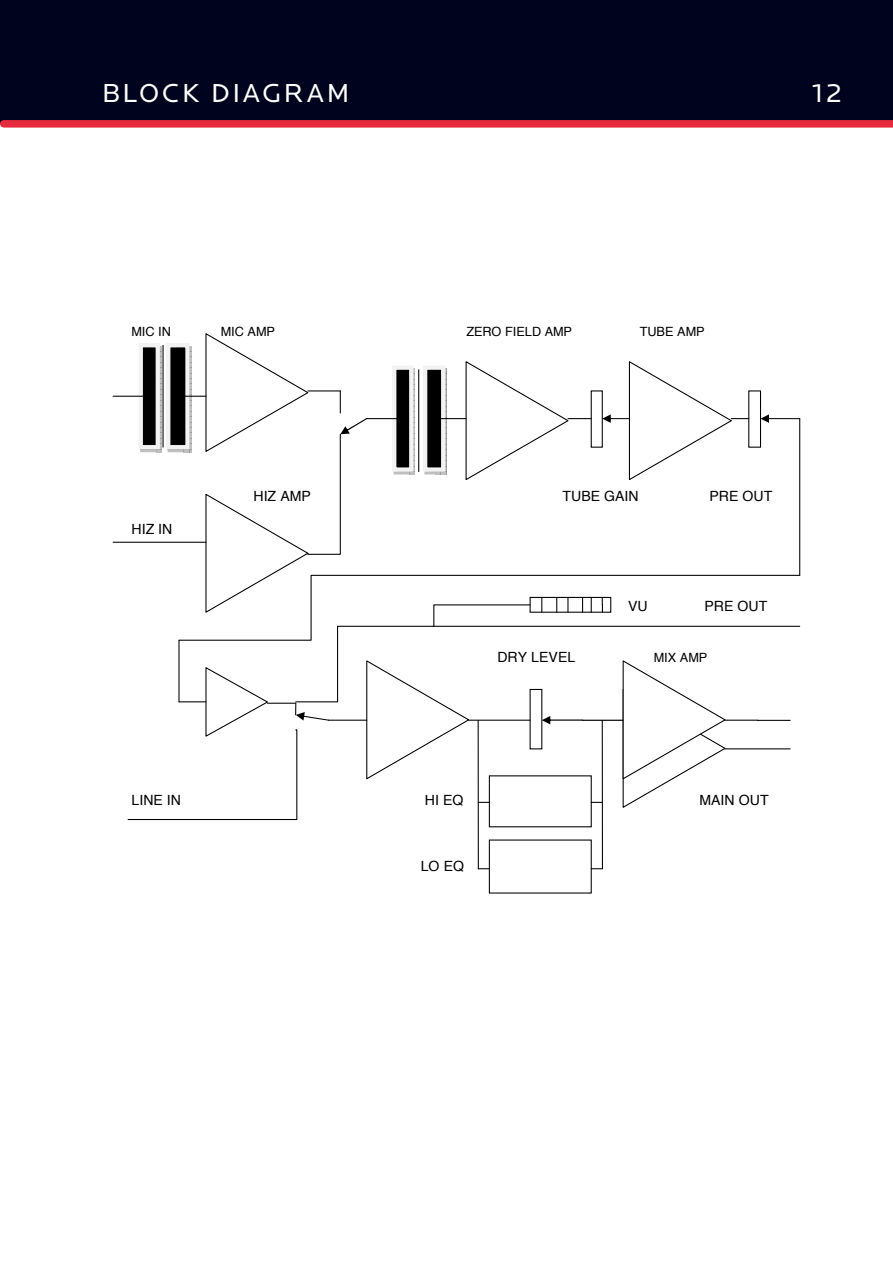
<style>
.page{position:relative;width:893px;height:1263px;background:#fff}
.page>*{position:absolute;margin:0;border:0;box-sizing:border-box;transform-origin:0 0}
.t1{font:27px "Locator";color:#fff}
.t2{font:14.1px "Helvetica";color:#000}
.t3{font:12.75px "Helvetica";color:#000}
</style>
<div class="page">
<div style="left:0;top:0;width:893px;height:124px;background:#00031d"></div>
<div style="left:4px;top:120px;width:889px;height:8px;background:#e42a3c"></div>
<hr style="left:113px;top:396px;width:35px;height:1px;background:#000">
<hr style="left:113px;top:542px;width:93px;height:1px;background:#000">
<div style="left:489px;top:839px;width:103px;height:54px;border:1px solid #000"></div>
<hr style="left:478px;top:720px;width:1px;height:149px;background:#000">
<hr style="left:602px;top:720px;width:1px;height:149px;background:#000">
<svg style="left:127px;top:333px;width:674px;height:487px"></svg>
<h1 class="t1" style="left:102px;top:79px;width:40px">BLOC</h1>
<h1 class="t1" style="left:182px;top:79px;width:70px">K DIAGRAM</h1>
<h1 class="t1" style="left:812px;top:79px;width:31px">12</h1>
<p class="t3" style="left:132px;top:322px;width:41px">MIC IN</p>
<p class="t3" style="left:221px;top:322px;width:56px">MIC AMP</p>
<p class="t3" style="left:466px;top:322px;width:107px">ZERO FIELD AMP</p>
<p class="t3" style="left:640px;top:322px;width:66px">TUBE AMP</p>
<p class="t2" style="left:132px;top:518px;width:42px">HIZ IN</p>
<p class="t2" style="left:254px;top:485px;width:59px">HIZ AMP</p>
<p class="t2" style="left:562px;top:485px;width:78px">TUBE GAIN</p>
<p class="t2" style="left:709px;top:485px;width:64px">PRE OUT</p>
<p class="t2" style="left:628px;top:595px;width:21px">VU</p>
<p class="t2" style="left:704px;top:595px;width:64px">PRE OUT</p>
<p class="t2" style="left:497px;top:646px;width:79px">DRY LEVEL</p>
<p class="t3" style="left:654px;top:648px;width:55px">MIX AMP</p>
<p class="t2" style="left:132px;top:789px;width:51px">LINE IN</p>
<p class="t2" style="left:425px;top:789px;width:40px">HI EQ</p>
<p class="t2" style="left:699px;top:789px;width:71px">MAIN OUT</p>
<p class="t2" style="left:421px;top:855px;width:45px">LO EQ</p>
</div>
